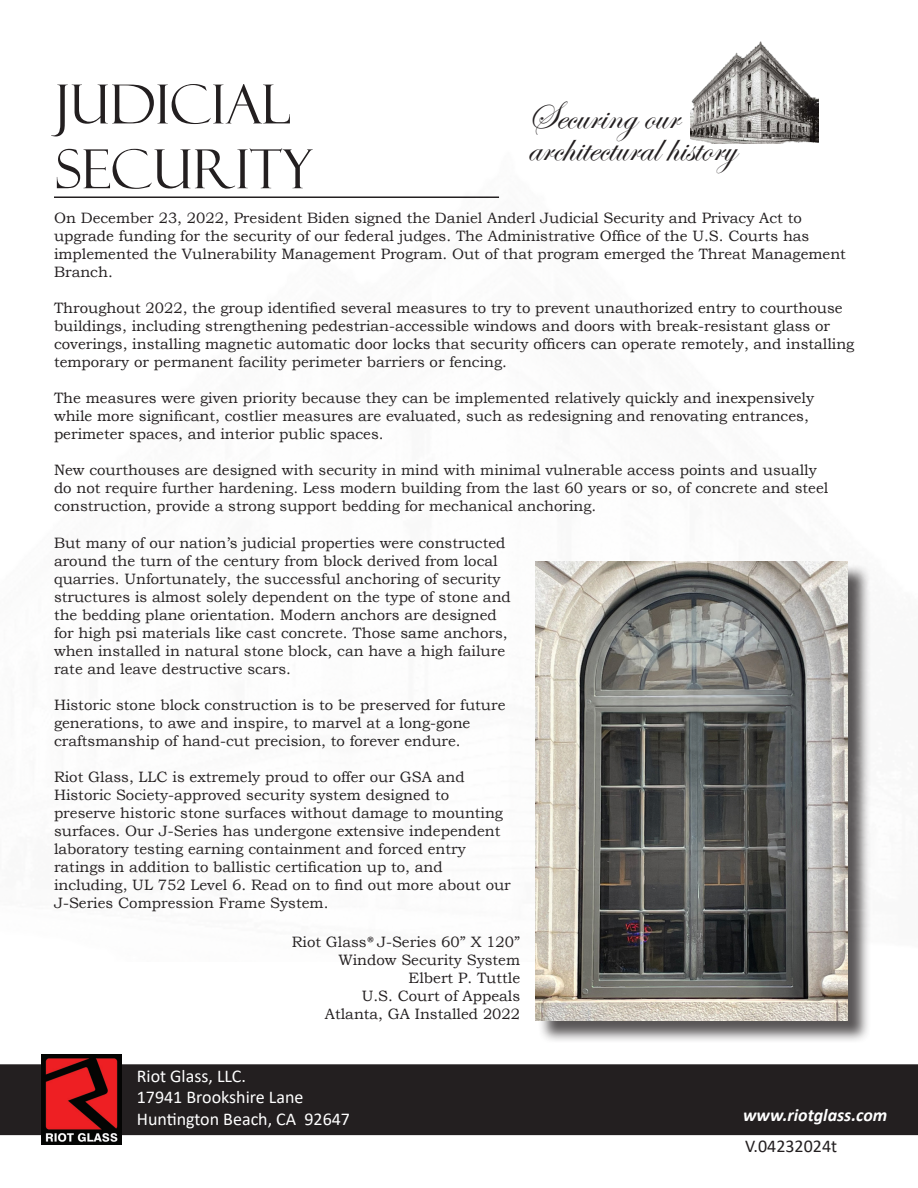
<style>
.page{position:relative;width:918px;height:1188px;background:#fff}
.page>*{position:absolute;margin:0;border:0;box-sizing:border-box;transform-origin:0 0}
.t1{font:54px "Felix Titling";color:#231f20}
.t2{font:40.5px "Edwardian Script ITC";color:#231f20}
.t3{font:18px "Calibri";color:#fff}
.t4{font:italic 700 18px "Calibri";color:#fff}
.t5{font:18px "Calibri";color:#231f20}
.t6{font:15px/18px "Bookman Old Style";color:#231f20}
.s1{font-family:"Calibri"}
</style>
<div class="page">
<div style="left:0;top:1065px;width:918px;height:70px;background:#231f20"></div>
<img style="left:41px;top:1055px;width:80px;height:90px">
<img style="left:721px;top:41px;width:65px;height:29px">
<div style="left:538px;top:564px;width:334px;height:480px;background:#231f20;opacity:.75"></div>
<img style="left:535px;top:961px;width:312px;height:59px">
<img style="left:54px;top:70px;width:818px;height:891px">
<p class="t1" style="left:56px;top:73px;width:238px">JUDICIAL</p>
<p class="t1" style="left:56px;top:138px;width:259px">SECURITY</p>
<p class="t2" style="left:527px;top:94px;width:153px">Securing our</p>
<p class="t2" style="left:527px;top:126px;width:210px">architectural history</p>
<p class="t6" style="left:54px;top:209px;width:793px">On December 23, 2022, President Biden signed the Daniel Anderl Judicial Security and Privacy Act to upgrade funding for the security of our federal judges. The Administrative Office of the U.S. Courts has implemented the Vulnerability Management Program. Out of that program emerged the Threat Management Branch.</p>
<p class="t6" style="left:54px;top:299px;width:802px">Throughout 2022, the group identified several measures to try to prevent unauthorized entry to courthouse buildings, including strengthening pedestrian-accessible windows and doors with break-resistant glass or coverings, installing magnetic automatic door locks that security officers can operate remotely, and installing temporary or permanent facility perimeter barriers or fencing.</p>
<p class="t6" style="left:54px;top:389px;width:762px">The measures were given priority because they can be implemented relatively quickly and inexpensively while more significant, costlier measures are evaluated, such as redesigning and renovating entrances, perimeter spaces, and interior public spaces.</p>
<p class="t6" style="left:54px;top:461px;width:776px">New courthouses are designed with security in mind with minimal vulnerable access points and usually do not require further hardening. Less modern building from the last 60 years or so, of concrete and steel construction, provide a strong support bedding for mechanical anchoring.</p>
<p class="t6" style="left:54px;top:534px;width:458px">But many of our nation’s judicial properties were constructed around the turn of the century from block derived from local quarries. Unfortunately, the successful anchoring of security structures is almost solely dependent on the type of stone and the bedding plane orientation. Modern anchors are designed for high psi materials like cast concrete. Those same anchors, when installed in natural stone block, can have a high failure rate and leave destructive scars.</p>
<p class="t6" style="left:54px;top:696px;width:453px">Historic stone block construction is to be preserved for future generations, to awe and inspire, to marvel at a long-gone craftsmanship of hand-cut precision, to forever endure.</p>
<p class="t6" style="left:54px;top:768px;width:458px">Riot Glass, LLC is extremely proud to offer our GSA and Historic Society-approved security system designed to preserve historic stone surfaces without damage to mounting surfaces. Our J-Series has undergone extensive independent laboratory testing earning containment and forced entry ratings in addition to ballistic certification up to, and including, UL 752 Level 6. Read on to find out more about our J-Series Compression Frame System.</p>
<p class="t6" style="left:292px;top:933px;width:230px">Riot Glass<span class="s1">®</span> J-Series 60” X 120”</p>
<p class="t6" style="left:338px;top:951px;width:183px">Window Security System</p>
<p class="t6" style="left:409px;top:969px;width:113px">Elbert P. Tuttle</p>
<p class="t6" style="left:362px;top:987px;width:160px">U.S. Court of Appeals</p>
<p class="t6" style="left:325px;top:1005px;width:197px">Atlanta, GA Installed 2022</p>
<p class="t3" style="left:137px;top:1063px;width:111px">Riot Glass, LLC.</p>
<p class="t3" style="left:137px;top:1085px;width:168px">17941 Brookshire Lane</p>
<p class="t3" style="left:137px;top:1106px;width:215px">Huntington Beach, CA 92647</p>
<p class="t4" style="left:743px;top:1103px;width:146px">www.riotglass.com</p>
<p class="t5" style="left:745px;top:1134px;width:93px">V.04232024t</p>
</div>
